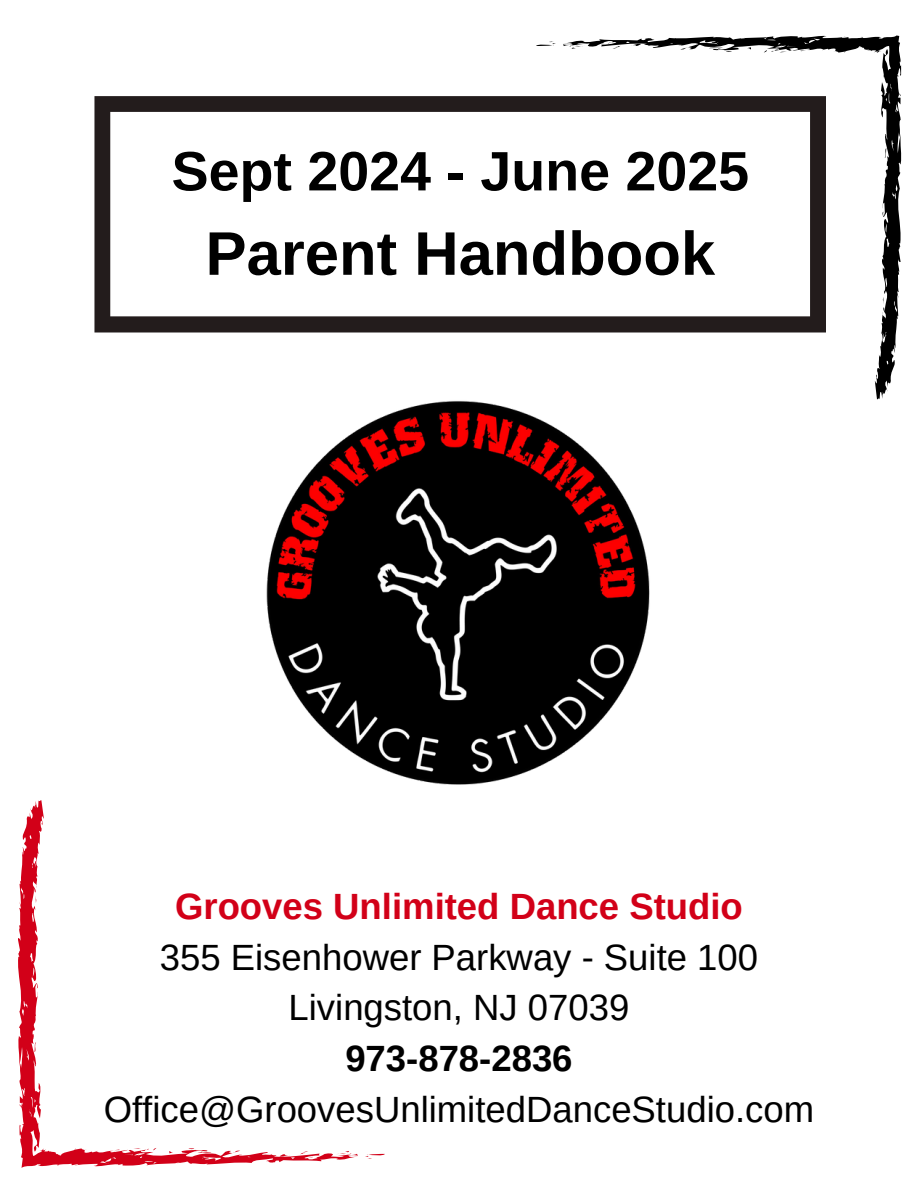
<style>
.page{position:relative;width:918px;height:1188px;background:#fff}
.page>*{position:absolute;margin:0;border:0;box-sizing:border-box;transform-origin:0 0}
.t1{font:700 61.5px "Arimo";color:#000}
.t2{font:700 55.65px "Arimo";color:#000}
.t3{font:36.45px "Arimo";color:#000}
.t4{font:700 36.45px "Arimo";color:#d20018}
.t5{font:700 36.45px "Arimo";color:#000}
</style>
<div class="page">
<svg style="left:94px;top:96px;width:469px;height:237px"></svg>
<svg style="left:536px;top:41px;width:20px;height:5px"></svg>
<svg style="left:563px;top:35px;width:338px;height:364px"></svg>
<svg style="left:569px;top:45px;width:16px;height:4px"></svg>
<svg style="left:612px;top:46px;width:12px;height:3px"></svg>
<svg style="left:630px;top:43px;width:11px;height:3px"></svg>
<svg style="left:747px;top:47px;width:4px;height:3px"></svg>
<svg style="left:884px;top:148px;width:3px;height:11px"></svg>
<svg style="left:882px;top:297px;width:2px;height:8px"></svg>
<svg style="left:365px;top:1154px;width:19px;height:5px"></svg>
<svg style="left:18px;top:800px;width:340px;height:368px"></svg>
<svg style="left:335px;top:1150px;width:17px;height:5px"></svg>
<svg style="left:297px;top:1151px;width:11px;height:3px"></svg>
<svg style="left:279px;top:1154px;width:12px;height:3px"></svg>
<svg style="left:34px;top:1042px;width:3px;height:10px"></svg>
<svg style="left:35px;top:895px;width:2px;height:8px"></svg>
<img style="left:266px;top:401px;width:384px;height:384px">
<p class="t2" style="left:172px;top:140px;width:579px">Sept 2024 - June 2025</p>
<p class="t1" style="left:206px;top:219px;width:511px">Parent Handbook</p>
<h1 class="t4" style="left:175px;top:886px;width:569px">Grooves Unlimited Dance Studio</h1>
<p class="t3" style="left:160px;top:937px;width:600px">355 Eisenhower Parkway - Suite 100</p>
<p class="t3" style="left:289px;top:987px;width:342px">Livingston, NJ 07039</p>
<p class="t5" style="left:345px;top:1038px;width:229px">973-878-2836</p>
<p class="t3" style="left:104px;top:1089px;width:712px">Office@GroovesUnlimitedDanceStudio.com</p>
</div>
